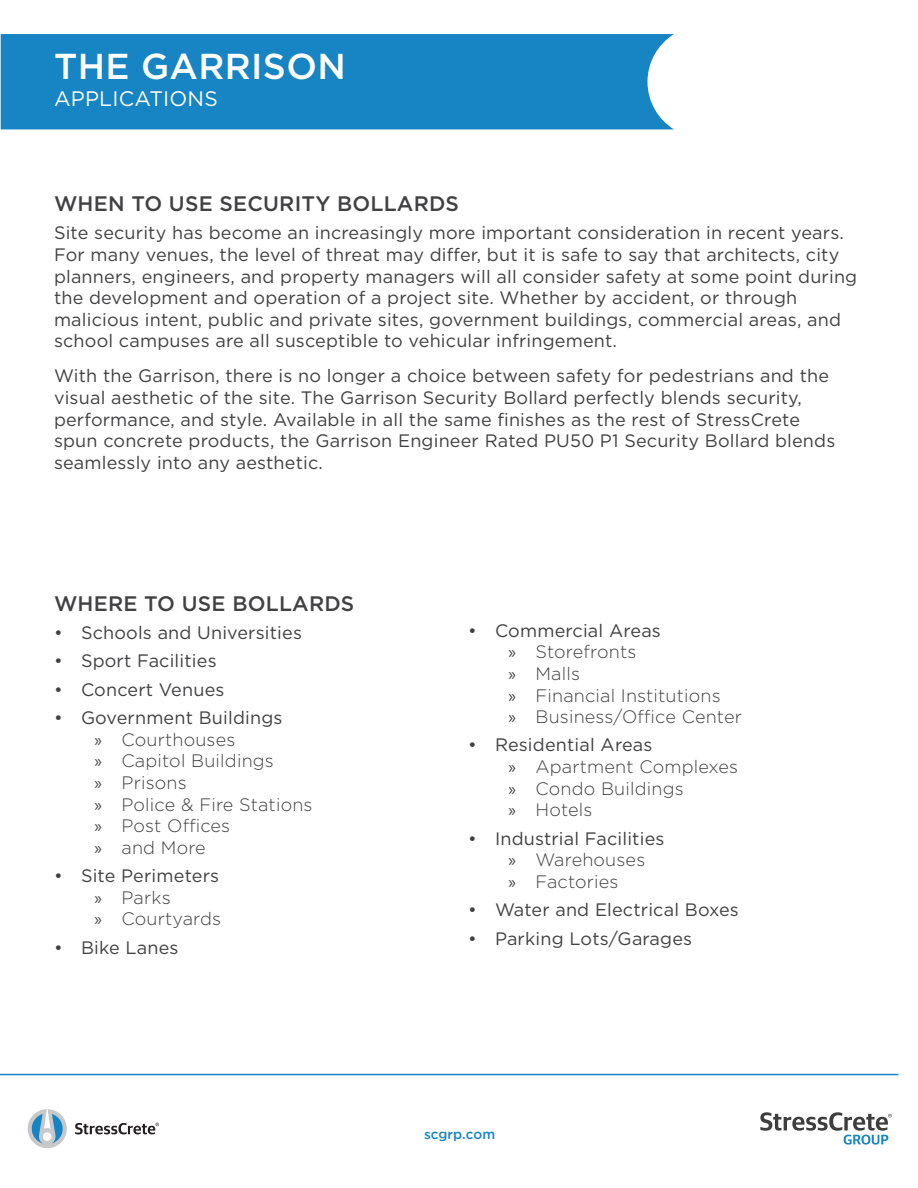
<style>
.page{position:relative;width:918px;height:1188px;background:#fff}
.page>*{position:absolute;margin:0;border:0;box-sizing:border-box;transform-origin:0 0}
.t1{font:500 36px "Gotham";letter-spacing:.01em;color:#fff}
.t2{font:500 21px "Gotham";letter-spacing:.01em;color:#414042}
.t3{font:21px "Gotham";letter-spacing:.01em;color:#fff}
.t4{font:18px/21.6px "Gotham";letter-spacing:.01em;color:#414042}
.t5{font:300 18px "Gotham";letter-spacing:.01em;color:#414042}
.t6{font:500 13.5px "Gotham";color:#1784c3}
.s1{font-family:"Myriad Pro";font-weight:400}
</style>
<div class="page">
<hr style="left:0;top:1074px;width:898px;height:1px;background:#1784c3">
<div style="left:1px;top:34px;width:673px;height:95px;background:#1784c3"></div>
<svg style="left:760px;top:1112px;width:132px;height:33px"></svg>
<svg style="left:28px;top:1109px;width:39px;height:39px"></svg>
<svg style="left:75px;top:1123px;width:84px;height:11px"></svg>
<p class="t1" style="left:54px;top:43px;width:293px">THE GARRISON</p>
<p class="t3" style="left:54px;top:85px;width:165px">APPLICATIONS</p>
<p class="t2" style="left:54px;top:190px;width:407px">WHEN TO USE SECURITY BOLLARDS</p>
<p class="t4" style="left:54px;top:222px;width:805px">Site security has become an increasingly more important consideration in recent years.<br>For many venues, the level of threat may differ, but it is safe to say that architects, city planners, engineers, and property managers will all consider safety at some point during the development and operation of a project site. Whether by accident, or through malicious intent, public and private sites, government buildings, commercial areas, and school campuses are all susceptible to vehicular infringement.</p>
<p class="t4" style="left:54px;top:365px;width:783px">With the Garrison, there is no longer a choice between safety for pedestrians and the visual aesthetic of the site. The Garrison Security Bollard perfectly blends security, performance, and style. Available in all the same finishes as the rest of StressCrete spun concrete products, the Garrison Engineer Rated PU50 P1 Security Bollard blends seamlessly into any aesthetic.</p>
<p class="t2" style="left:54px;top:590px;width:302px">WHERE TO USE BOLLARDS</p>
<p class="t4" style="left:54px;top:622px;width:250px">• Schools and Universities</p>
<p class="t4" style="left:54px;top:650px;width:164px">• Sport Facilities</p>
<p class="t4" style="left:54px;top:678px;width:172px">• Concert Venues</p>
<p class="t4" style="left:54px;top:707px;width:230px">• Government Buildings</p>
<p class="t5" style="left:94px;top:728px;width:142px"><span class="s1">»</span> Courthouses</p>
<p class="t5" style="left:94px;top:750px;width:181px"><span class="s1">»</span> Capitol Buildings</p>
<p class="t5" style="left:94px;top:771px;width:94px"><span class="s1">»</span> Prisons</p>
<p class="t5" style="left:94px;top:793px;width:220px"><span class="s1">»</span> Police &amp; Fire Stations</p>
<p class="t5" style="left:94px;top:814px;width:137px"><span class="s1">»</span> Post Offices</p>
<p class="t5" style="left:94px;top:836px;width:113px"><span class="s1">»</span> and More</p>
<p class="t4" style="left:54px;top:865px;width:167px">• Site Perimeters</p>
<p class="t5" style="left:94px;top:886px;width:78px"><span class="s1">»</span> Parks</p>
<p class="t5" style="left:94px;top:908px;width:128px"><span class="s1">»</span> Courtyards</p>
<p class="t4" style="left:54px;top:936px;width:126px">• Bike Lanes</p>
<p class="t4" style="left:468px;top:619px;width:194px">• Commercial Areas</p>
<p class="t5" style="left:508px;top:641px;width:129px"><span class="s1">»</span> Storefronts</p>
<p class="t5" style="left:508px;top:662px;width:73px"><span class="s1">»</span> Malls</p>
<p class="t5" style="left:508px;top:684px;width:214px"><span class="s1">»</span> Financial Institutions</p>
<p class="t5" style="left:508px;top:705px;width:235px"><span class="s1">»</span> Business/Office Center</p>
<p class="t4" style="left:468px;top:734px;width:186px">• Residential Areas</p>
<p class="t5" style="left:508px;top:755px;width:231px"><span class="s1">»</span> Apartment Complexes</p>
<p class="t5" style="left:508px;top:777px;width:177px"><span class="s1">»</span> Condo Buildings</p>
<p class="t5" style="left:508px;top:799px;width:85px"><span class="s1">»</span> Hotels</p>
<p class="t4" style="left:468px;top:827px;width:198px">• Industrial Facilities</p>
<p class="t5" style="left:508px;top:849px;width:138px"><span class="s1">»</span> Warehouses</p>
<p class="t5" style="left:508px;top:870px;width:111px"><span class="s1">»</span> Factories</p>
<p class="t4" style="left:468px;top:899px;width:272px">• Water and Electrical Boxes</p>
<p class="t4" style="left:468px;top:927px;width:226px">• Parking Lots/Garages</p>
<p class="t6" style="left:424px;top:1127px;width:73px">scgrp.com</p>
</div>
